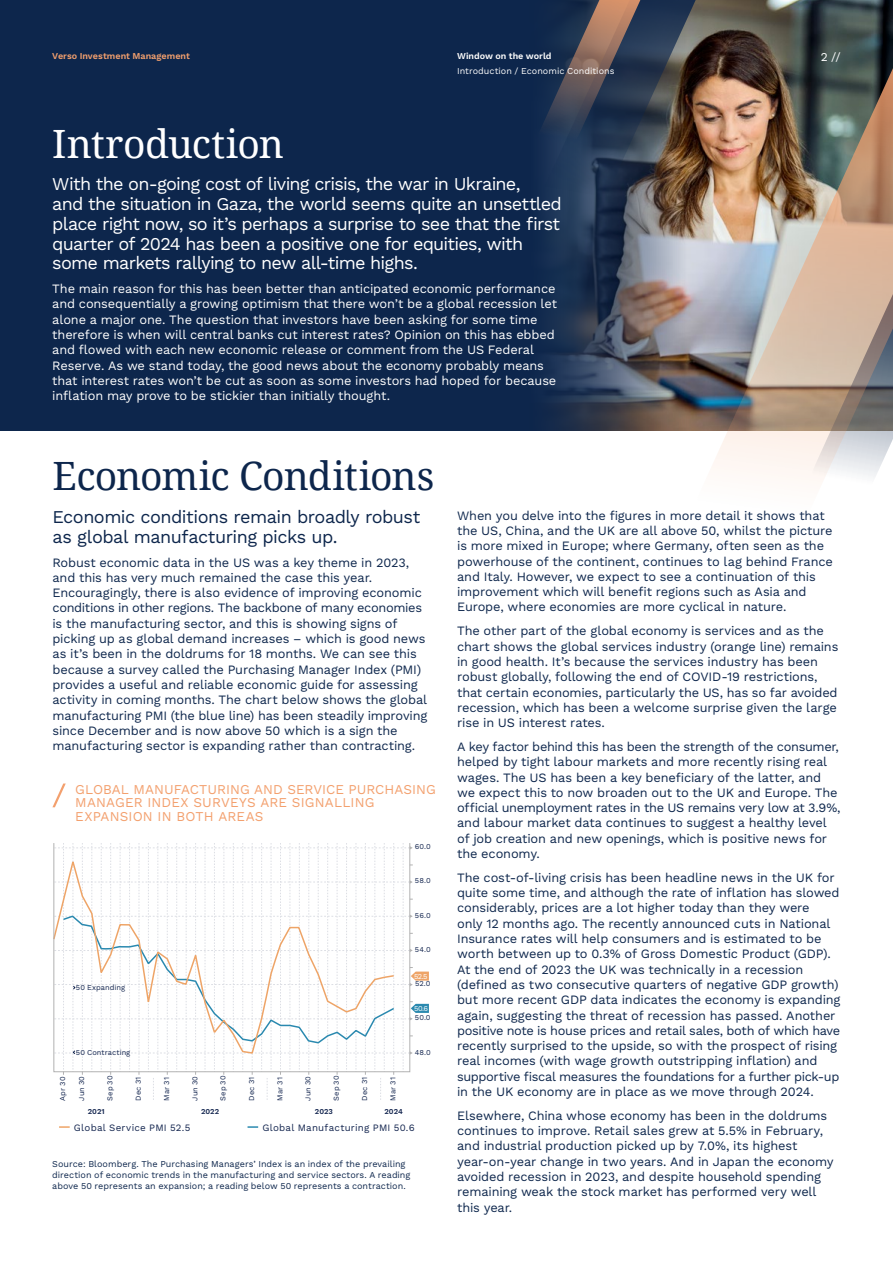
<style>
.page{position:relative;width:893px;height:1263px;background:#fff}
.page>*{position:absolute;margin:0;border:0;box-sizing:border-box;transform-origin:0 0}
.t1{font:39px "Droid Serif";letter-spacing:-.02em;color:#0d264c}
.t2{font:39px "Droid Serif";letter-spacing:-.015em;color:#fff}
.t3{font:18px/19.8px "Work Sans";letter-spacing:-.045em;color:#fff}
.t4{font:18px/19.8px "Work Sans";letter-spacing:-.03em;color:#0d264c}
.t5{font:13.5px/13.5px "Work Sans";letter-spacing:.005em;color:#f3a06e}
.t6{font:12.75px/15.3px "Work Sans";letter-spacing:-.01em;color:#0d264c}
.t7{font:12.75px/15.3px "Work Sans";letter-spacing:-.01em;color:#fff}
.t8{font:12px "Work Sans";color:#fff}
.t9{font:9.75px "Work Sans";letter-spacing:.025em;color:#12244e}
.t10{font:9px/10.8px "Work Sans";color:#0d264c}
.t11{font:9px "Work Sans";color:#fff}
.t12{font:600 9px "Work Sans";color:#f3a06e}
.t13{font:600 9px "Work Sans";color:#fff}
.t14{font:7.5px "Work Sans";letter-spacing:.005em;color:#12244e}
.t15{font:600 7.5px "Work Sans";letter-spacing:.005em;color:#12244e}
.t16{font:7.5px "Work Sans";color:#fff}
</style>
<div class="page">
<svg style="left:59px;top:1126px;width:11px;height:2px"></svg>
<svg style="left:248px;top:1126px;width:10px;height:2px"></svg>
<svg style="left:54px;top:843px;width:375px;height:257px"></svg>
<div style="left:0;top:0;width:893px;height:431px;background:#0d264c"></div>
<img style="left:547px;top:0;width:346px;height:431px">
<img style="left:658px;top:30px;width:235px;height:452px">
<img style="left:540px;top:0;width:164px;height:224px">
<svg style="left:52px;top:783px;width:14px;height:24px"></svg>
<p class="t12" style="left:52px;top:51px;width:139px">Verso Investment Management</p>
<p class="t8" style="left:821px;top:50px;width:21px">2 //</p>
<p class="t13" style="left:457px;top:51px;width:96px">Window on the world</p>
<p class="t11" style="left:457px;top:66px;width:159px">Introduction / Economic Conditions</p>
<h1 class="t2" style="left:52px;top:117px;width:233px">Introduction</h1>
<p class="t3" style="left:52px;top:175px;width:511px">With the on-going cost of living crisis, the war in Ukraine,<br>and the situation in Gaza, the world seems quite an unsettled place right now, so it’s perhaps a surprise to see that the first quarter of 2024 has been a positive one for equities, with some markets rallying to new all-time highs.</p>
<p class="t7" style="left:52px;top:282px;width:506px">The main reason for this has been better than anticipated economic performance and consequentially a growing optimism that there won’t be a global recession let alone a major one. The question that investors have been asking for some time therefore is when will central banks cut interest rates? Opinion on this has ebbed and flowed with each new economic release or comment from the US Federal Reserve. As we stand today, the good news about the economy probably means that interest rates won’t be cut as soon as some investors had hoped for because inflation may prove to be stickier than initially thought.</p>
<h1 class="t1" style="left:52px;top:449px;width:383px">Economic Conditions</h1>
<h2 class="t4" style="left:52px;top:508px;width:369px">Economic conditions remain broadly robust as global manufacturing picks up.</h2>
<p class="t6" style="left:52px;top:555px;width:376px">Robust economic data in the US was a key theme in 2023, and this has very much remained the case this year.<br>Encouragingly, there is also evidence of improving economic conditions in other regions. The backbone of many economies is the manufacturing sector, and this is showing signs of picking up as global demand increases – which is good news as it’s been in the doldrums for 18 months. We can see this because a survey called the Purchasing Manager Index (PMI) provides a useful and reliable economic guide for assessing activity in coming months. The chart below shows the global manufacturing PMI (the blue line) has been steadily improving since December and is now above 50 which is a sign the manufacturing sector is expanding rather than contracting.</p>
<p class="t5" style="left:75px;top:783px;width:362px">GLOBAL MANUFACTURING AND SERVICE PURCHASING<br>MANAGER INDEX SURVEYS ARE SIGNALLING<br>EXPANSION IN BOTH AREAS</p>
<p class="t14" style="left:415px;top:842px;width:17px">60.0</p>
<p class="t14" style="left:415px;top:876px;width:17px">58.0</p>
<p class="t14" style="left:415px;top:911px;width:17px">56.0</p>
<p class="t14" style="left:76px;top:983px;width:51px">50 Expanding</p>
<p class="t14" style="left:76px;top:1048px;width:56px">50 Contracting</p>
<p class="t14" style="left:58px;top:1101px;width:26px;rotate:-90deg">Apr 30</p>
<p class="t14" style="left:77px;top:1101px;width:26px;rotate:-90deg">Jun 30</p>
<p class="t14" style="left:106px;top:1101px;width:27px;rotate:-90deg">Sep 30</p>
<p class="t14" style="left:134px;top:1101px;width:25px;rotate:-90deg">Dec 31</p>
<p class="t14" style="left:162px;top:1101px;width:25px;rotate:-90deg">Mar 31</p>
<p class="t14" style="left:190px;top:1101px;width:26px;rotate:-90deg">Jun 30</p>
<p class="t14" style="left:219px;top:1101px;width:27px;rotate:-90deg">Sep 30</p>
<p class="t14" style="left:247px;top:1101px;width:25px;rotate:-90deg">Dec 31</p>
<p class="t14" style="left:275px;top:1101px;width:25px;rotate:-90deg">Mar 31</p>
<p class="t14" style="left:389px;top:1101px;width:25px;rotate:-90deg">Mar 31</p>
<p class="t14" style="left:304px;top:1101px;width:26px;rotate:-90deg">Jun 30</p>
<p class="t14" style="left:332px;top:1101px;width:27px;rotate:-90deg">Sep 30</p>
<p class="t14" style="left:360px;top:1101px;width:25px;rotate:-90deg">Dec 31</p>
<p class="t15" style="left:88px;top:1107px;width:18px">2021</p>
<p class="t15" style="left:201px;top:1107px;width:20px">2022</p>
<p class="t15" style="left:315px;top:1107px;width:20px">2023</p>
<p class="t15" style="left:384px;top:1107px;width:20px">2024</p>
<p class="t14" style="left:415px;top:945px;width:17px">54.0</p>
<p class="t16" style="left:414px;top:972px;width:15px">52.5</p>
<p class="t16" style="left:414px;top:1004px;width:15px">50.6</p>
<p class="t14" style="left:415px;top:979px;width:17px">52.0</p>
<p class="t14" style="left:415px;top:1013px;width:17px">50.0</p>
<p class="t14" style="left:415px;top:1048px;width:18px">48.0</p>
<p class="t9" style="left:74px;top:1121px;width:118px">Global Service PMI 52.5</p>
<p class="t9" style="left:262px;top:1121px;width:154px">Global Manufacturing PMI 50.6</p>
<p class="t10" style="left:52px;top:1159px;width:360px">Source: Bloomberg. The Purchasing Managers’ Index is an index of the prevailing direction of economic trends in the manufacturing and service sectors. A reading above 50 represents an expansion; a reading below 50 represents a contraction.</p>
<p class="t6" style="left:457px;top:508px;width:377px">When you delve into the figures in more detail it shows that the US, China, and the UK are all above 50, whilst the picture is more mixed in Europe; where Germany, often seen as the powerhouse of the continent, continues to lag behind France and Italy. However, we expect to see a continuation of this improvement which will benefit regions such as Asia and Europe, where economies are more cyclical in nature.</p>
<p class="t6" style="left:457px;top:624px;width:383px">The other part of the global economy is services and as the chart shows the global services industry (orange line) remains in good health. It’s because the services industry has been robust globally, following the end of COVID-19 restrictions, that certain economies, particularly the US, has so far avoided recession, which has been a welcome surprise given the large rise in US interest rates.</p>
<p class="t6" style="left:457px;top:739px;width:385px">A key factor behind this has been the strength of the consumer, helped by tight labour markets and more recently rising real wages. The US has been a key beneficiary of the latter, and we expect this to now broaden out to the UK and Europe. The official unemployment rates in the US remains very low at 3.9%, and labour market data continues to suggest a healthy level of job creation and new openings, which is positive news for the economy.</p>
<p class="t6" style="left:457px;top:870px;width:385px">The cost-of-living crisis has been headline news in the UK for quite some time, and although the rate of inflation has slowed considerably, prices are a lot higher today than they were<br>only 12 months ago. The recently announced cuts in National Insurance rates will help consumers and is estimated to be worth between up to 0.3% of Gross Domestic Product (GDP).<br>At the end of 2023 the UK was technically in a recession (defined as two consecutive quarters of negative GDP growth) but more recent GDP data indicates the economy is expanding again, suggesting the threat of recession has passed. Another positive note is house prices and retail sales, both of which have recently surprised to the upside, so with the prospect of rising real incomes (with wage growth outstripping inflation) and supportive fiscal measures the foundations for a further pick-up in the UK economy are in place as we move through 2024.</p>
<p class="t6" style="left:457px;top:1108px;width:378px">Elsewhere, China whose economy has been in the doldrums continues to improve. Retail sales grew at 5.5% in February, and industrial production picked up by 7.0%, its highest year-on-year change in two years. And in Japan the economy avoided recession in 2023, and despite household spending remaining weak the stock market has performed very well this year.</p>
</div>
